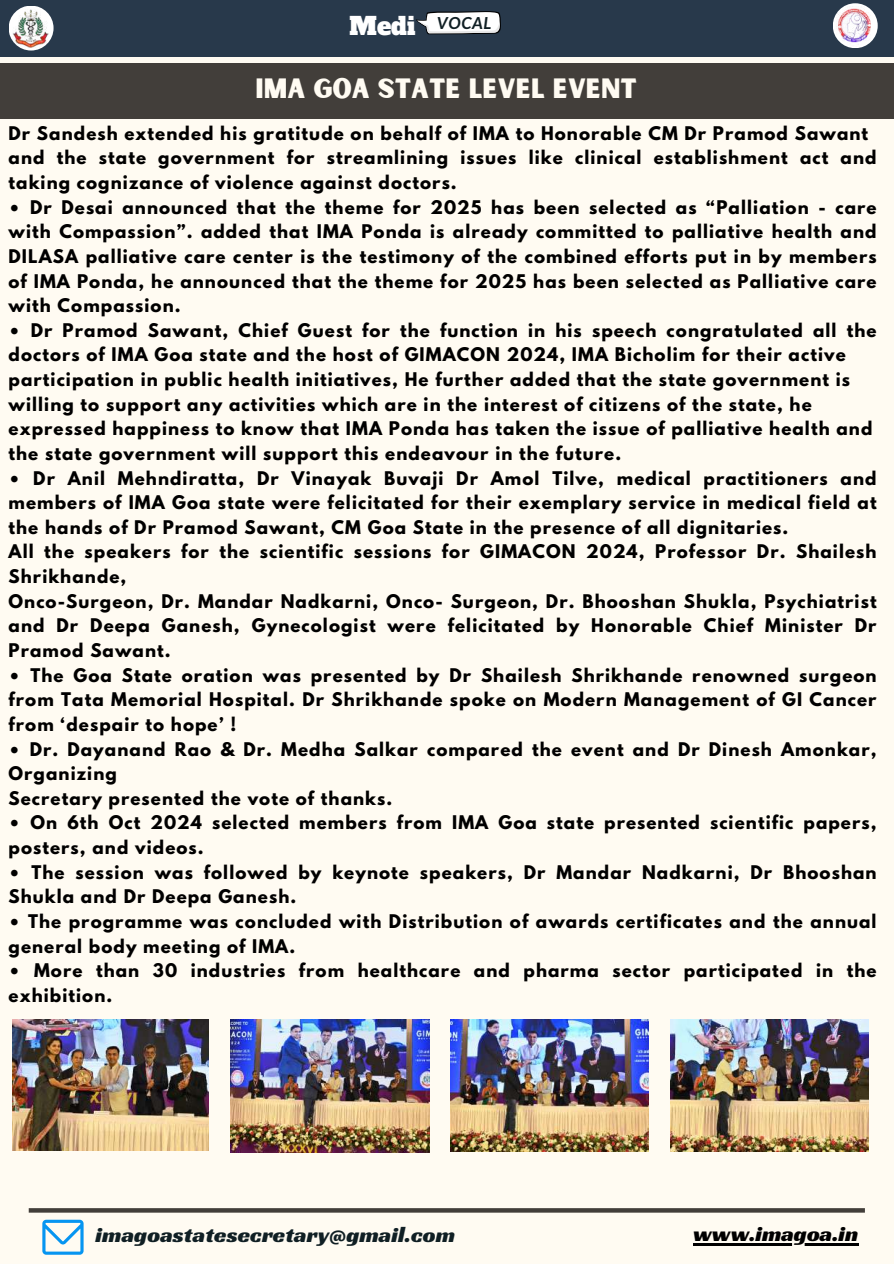
<style>
.page{position:relative;width:894px;height:1264px;background:#fff}
.page>*{position:absolute;margin:0;border:0;box-sizing:border-box;transform-origin:0 0}
.t1{font:26.7px "Sunborn Sans One";color:#fffbf2}
.t2{font:22.5px "Racing Sans One";letter-spacing:.005em;color:#101f24}
.t3{font:22.5px "Racing Sans One";color:#000}
.t4{font:700 16.65px/24.6px "League Spartan";letter-spacing:.065em;color:#000}
.t5{font:italic 700 16.65px "Lato";letter-spacing:.045em;color:#101f24}
.s1{font-family:"Alfa Slab One";font-weight:400;font-style:normal;font-size:24px;color:#fff}
</style>
<div class="page">
<div style="left:0;top:0;width:893px;height:1263px;background:#fffbf2"></div>
<div style="left:0;top:0;width:893px;height:57px;background:#28394b"></div>
<svg style="left:29px;top:1208px;width:835px;height:4px;background:#494540"></svg>
<svg style="left:42px;top:1219px;width:42px;height:35px"></svg>
<svg style="left:9px;top:6px;width:45px;height:45px"></svg>
<img style="left:13px;top:9px;width:36px;height:38px">
<img style="left:833px;top:3px;width:45px;height:45px">
<svg style="left:416px;top:11px;width:85px;height:24px;background:#c1c4c7"></svg>
<div style="left:0;top:64px;width:893px;height:55px;background:#423e3a"></div>
<img style="left:230px;top:1019px;width:199px;height:133px">
<img style="left:450px;top:1019px;width:198px;height:132px">
<img style="left:13px;top:1019px;width:196px;height:131px">
<img style="left:670px;top:1019px;width:198px;height:132px">
<hr style="left:693px;top:1243px;width:165px;height:2px;background:#000">
<p class="t5" style="left:349px;top:13px;width:143px"><span class="s1">Medi</span> VOCAL</p>
<h1 class="t1" style="left:255px;top:72px;width:383px">IMA GOA STATE LEVEL EVENT</h1>
<p class="t4" style="left:9px;top:123px;width:869px">Dr Sandesh extended his gratitude on behalf of IMA to Honorable CM Dr Pramod Sawant and the state government for streamlining issues like clinical establishment act and taking cognizance of violence against doctors.</p>
<p class="t4" style="left:9px;top:197px;width:869px;text-align:justify">• Dr Desai announced that the theme for 2025 has been selected as “Palliation - care with Compassion”. added that IMA Ponda is already committed to palliative health and DILASA palliative care center is the testimony of the combined efforts put in by members of IMA Ponda, he announced that the theme for 2025 has been selected as Palliative care with Compassion.</p>
<p class="t4" style="left:9px;top:320px;width:869px">• Dr Pramod Sawant, Chief Guest for the function in his speech congratulated all the doctors of IMA Goa state and the host of GIMACON 2024, IMA Bicholim for their active participation in public health initiatives, He further added that the state government is willing to support any activities which are in the interest of citizens of the state, he expressed happiness to know that IMA Ponda has taken the issue of palliative health and the state government will support this endeavour in the future.</p>
<p class="t4" style="left:9px;top:467px;width:869px">• Dr Anil Mehndiratta, Dr Vinayak Buvaji Dr Amol Tilve, medical practitioners and members of IMA Goa state were felicitated for their exemplary service in medical field at the hands of Dr Pramod Sawant, CM Goa State in the presence of all dignitaries.<br>All the speakers for the scientific sessions for GIMACON 2024, Professor Dr. Shailesh Shrikhande,<br>Onco-Surgeon, Dr. Mandar Nadkarni, Onco- Surgeon, Dr. Bhooshan Shukla, Psychiatrist and Dr Deepa Ganesh, Gynecologist were felicitated by Honorable Chief Minister Dr Pramod Sawant.</p>
<p class="t4" style="left:9px;top:664px;width:869px;text-align:justify">• The Goa State oration was presented by Dr Shailesh Shrikhande renowned surgeon from Tata Memorial Hospital. Dr Shrikhande spoke on Modern Management of GI Cancer from ‘despair to hope’ !</p>
<p class="t4" style="left:9px;top:738px;width:869px">• Dr. Dayanand Rao &amp; Dr. Medha Salkar compared the event and Dr Dinesh Amonkar,<br>Organizing<br>Secretary presented the vote of thanks.</p>
<p class="t4" style="left:9px;top:812px;width:869px">• On 6th Oct 2024 selected members from IMA Goa state presented scientific papers, posters, and videos.</p>
<p class="t4" style="left:9px;top:861px;width:869px">• The session was followed by keynote speakers, Dr Mandar Nadkarni, Dr Bhooshan<br>Shukla and Dr Deepa Ganesh.</p>
<p class="t4" style="left:9px;top:911px;width:869px">• The programme was concluded with Distribution of awards certificates and the annual general body meeting of IMA.</p>
<p class="t4" style="left:9px;top:960px;width:869px">• More than 30 industries from healthcare and pharma sector participated in the exhibition.</p>
<h2 class="t2" style="left:95px;top:1220px;width:361px">imagoastatesecretary@gmail.com</h2>
<h2 class="t3" style="left:693px;top:1218px;width:166px">www.imagoa.in</h2>
</div>
